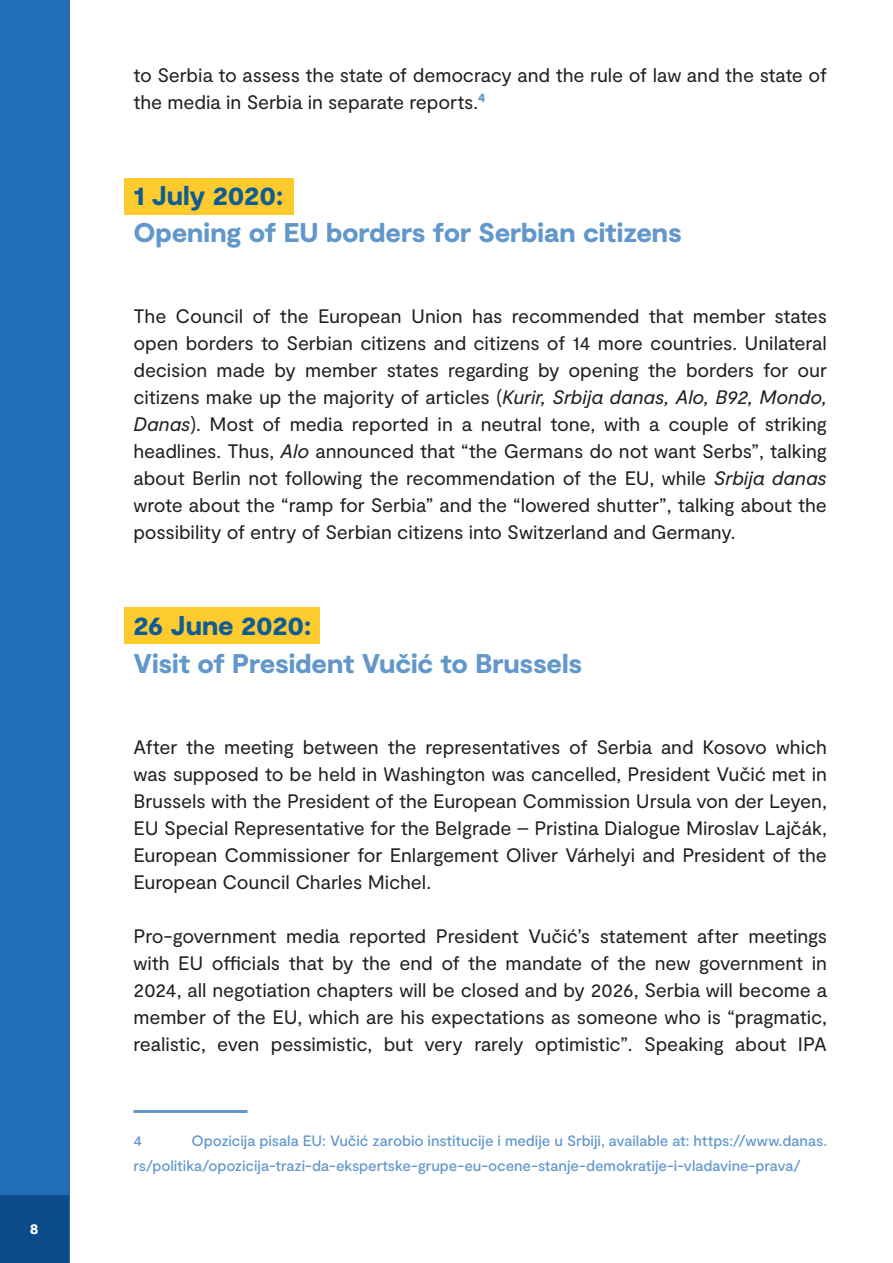
<style>
.page{position:relative;width:893px;height:1263px;background:#fff}
.page>*{position:absolute;margin:0;border:0;box-sizing:border-box;transform-origin:0 0}
.t1{font:900 27px "Moderat";letter-spacing:-.005em;color:#6297cb}
.t2{font:900 27px "Moderat";letter-spacing:-.005em;color:#0f5c95}
.t3{font:19.5px/27px "Moderat";letter-spacing:-.005em;color:#231f20;text-align:justify}
.t4{font:500 15px/25.5px "Moderat";letter-spacing:-.005em;color:#6297cb}
.t5{font:900 15px "Moderat";color:#fff}
.s1{font-style:italic}
</style>
<div class="page">
<div style="left:0;top:0;width:69px;height:1263px;background:#216eb7"></div>
<div style="left:0;top:1195px;width:69px;height:68px;background:#0c4b8a"></div>
<div style="left:124px;top:607px;width:196px;height:37px;background:#fecb2f"></div>
<div style="left:124px;top:178px;width:170px;height:37px;background:#fecb2f"></div>
<hr style="left:134px;top:1110px;width:114px;height:3px;background:#6297cb">
<p class="t5" style="left:30px;top:1220px;width:10px">8</p>
<p class="t3" style="left:134px;top:62px;width:695px">to Serbia to assess the state of democracy and the rule of law and the state of the media in Serbia in separate reports.<sup>4</sup></p>
<h1 class="t2" style="left:134px;top:179px;width:151px">1 July 2020:</h1>
<h1 class="t1" style="left:134px;top:217px;width:550px">Opening of EU borders for Serbian citizens</h1>
<p class="t3" style="left:133px;top:303px;width:695px">The Council of the European Union has recommended that member states open borders to Serbian citizens and citizens of 14 more countries. Unilateral decision made by member states regarding by opening the borders for our citizens make up the majority of articles (<span class="s1">Kurir, Srbija danas, Alo, B92, Mondo, Danas</span>). Most of media reported in a neutral tone, with a couple of striking headlines. Thus, <span class="s1">Alo</span> announced that “the Germans do not want Serbs”, talking about Berlin not following the recommendation of the EU, while <span class="s1">Srbija danas </span>wrote about the “ramp for Serbia” and the “lowered shutter”, talking about the possibility of entry of Serbian citizens into Switzerland and Germany.</p>
<h1 class="t2" style="left:134px;top:610px;width:179px">26 June 2020:</h1>
<h1 class="t1" style="left:134px;top:647px;width:450px">Visit of President Vučić to Brussels</h1>
<p class="t3" style="left:134px;top:734px;width:695px">After the meeting between the representatives of Serbia and Kosovo which was supposed to be held in Washington was cancelled, President Vučić met in Brussels with the President of the European Commission Ursula von der Leyen, EU Special Representative for the Belgrade – Pristina Dialogue Miroslav Lajčák, European Commissioner for Enlargement Oliver Várhelyi and President of the European Council Charles Michel.</p>
<p class="t3" style="left:134px;top:923px;width:695px">Pro-government media reported President Vučić’s statement after meetings with EU officials that by the end of the mandate of the new government in 2024, all negotiation chapters will be closed and by 2026, Serbia will become a member of the EU, which are his expectations as someone who is “pragmatic, realistic, even pessimistic, but very rarely optimistic”. Speaking about IPA</p>
<p class="t4" style="left:134px;top:1128px;width:695px;text-indent:58px">Opozicija pisala EU: Vučić zarobio institucije i medije u Srbiji, available at: https://www.danas. rs/politika/opozicija-trazi-da-ekspertske-grupe-eu-ocene-stanje-demokratije-i-vladavine-prava/</p>
<p class="t4" style="left:134px;top:1128px;width:10px">4</p>
</div>
